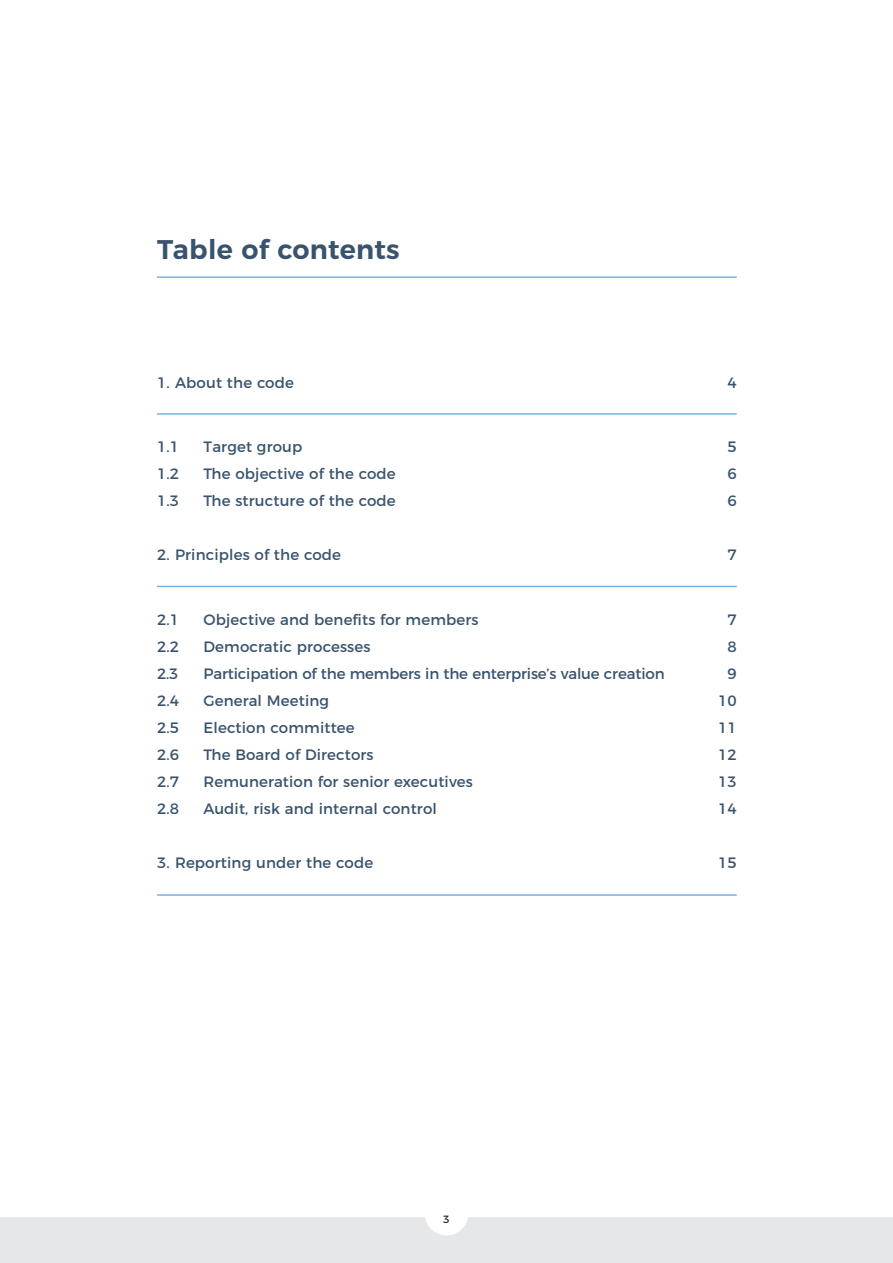
<style>
.page{position:relative;width:893px;height:1263px;background:#fff}
.page>*{position:absolute;margin:0;border:0;box-sizing:border-box;transform-origin:0 0}
.t1{font:600 27px "Montserrat";letter-spacing:.01em;color:#3a536d}
.t2{font:15px "Montserrat";letter-spacing:.01em;color:#39536d}
.t3{font:15px "Montserrat";letter-spacing:-.01em;color:#39536d}
.t4{font:10.5px "Montserrat Alternates";color:#231f20}
</style>
<div class="page">
<hr style="left:157px;top:413px;width:580px;height:2px;background:#77b4e2">
<hr style="left:157px;top:586px;width:580px;height:1px;background:#77b4e2">
<hr style="left:157px;top:894px;width:580px;height:2px;background:#77b4e2">
<hr style="left:157px;top:276px;width:580px;height:2px;background:#77b4e2">
<div style="left:0;top:1217px;width:893px;height:46px;background:#e6e7e9"></div>
<p class="t1" style="left:157px;top:228px;width:244px">Table of contents</p>
<p class="t2" style="left:157px;top:370px;width:139px">1. About the code</p>
<p class="t2" style="left:727px;top:370px;width:11px">4</p>
<p class="t2" style="left:157px;top:435px;width:24px">1.1</p>
<p class="t2" style="left:203px;top:435px;width:100px">Target group</p>
<p class="t2" style="left:727px;top:435px;width:11px">5</p>
<p class="t2" style="left:157px;top:462px;width:24px">1.2</p>
<p class="t2" style="left:203px;top:462px;width:194px">The objective of the code</p>
<p class="t2" style="left:727px;top:462px;width:11px">6</p>
<p class="t2" style="left:157px;top:489px;width:24px">1.3</p>
<p class="t2" style="left:203px;top:489px;width:194px">The structure of the code</p>
<p class="t2" style="left:727px;top:489px;width:11px">6</p>
<p class="t2" style="left:157px;top:543px;width:186px">2. Principles of the code</p>
<p class="t2" style="left:727px;top:543px;width:11px">7</p>
<p class="t2" style="left:157px;top:607px;width:24px">2.1</p>
<p class="t2" style="left:203px;top:607px;width:277px">Objective and benefits for members</p>
<p class="t2" style="left:727px;top:607px;width:11px">7</p>
<p class="t2" style="left:157px;top:634px;width:24px">2.2</p>
<p class="t2" style="left:203px;top:634px;width:168px">Democratic processes</p>
<p class="t2" style="left:727px;top:634px;width:11px">8</p>
<p class="t2" style="left:157px;top:661px;width:23px">2.3</p>
<p class="t3" style="left:203px;top:661px;width:463px">Participation of the members in the enterprise’s value creation</p>
<p class="t2" style="left:727px;top:661px;width:11px">9</p>
<p class="t2" style="left:157px;top:688px;width:24px">2.4</p>
<p class="t2" style="left:203px;top:688px;width:127px">General Meeting</p>
<p class="t2" style="left:718px;top:688px;width:20px">10</p>
<p class="t2" style="left:157px;top:715px;width:24px">2.5</p>
<p class="t2" style="left:203px;top:715px;width:153px">Election committee</p>
<p class="t2" style="left:718px;top:715px;width:20px">11</p>
<p class="t2" style="left:157px;top:742px;width:24px">2.6</p>
<p class="t2" style="left:203px;top:742px;width:172px">The Board of Directors</p>
<p class="t2" style="left:718px;top:742px;width:20px">12</p>
<p class="t2" style="left:157px;top:769px;width:24px">2.7</p>
<p class="t2" style="left:203px;top:769px;width:271px">Remuneration for senior executives</p>
<p class="t2" style="left:718px;top:769px;width:20px">13</p>
<p class="t2" style="left:157px;top:796px;width:24px">2.8</p>
<p class="t2" style="left:203px;top:796px;width:235px">Audit, risk and internal control</p>
<p class="t2" style="left:718px;top:796px;width:20px">14</p>
<p class="t2" style="left:157px;top:850px;width:218px">3. Reporting under the code</p>
<p class="t2" style="left:718px;top:850px;width:20px">15</p>
<p class="t4" style="left:443px;top:1211px;width:8px">3</p>
</div>
